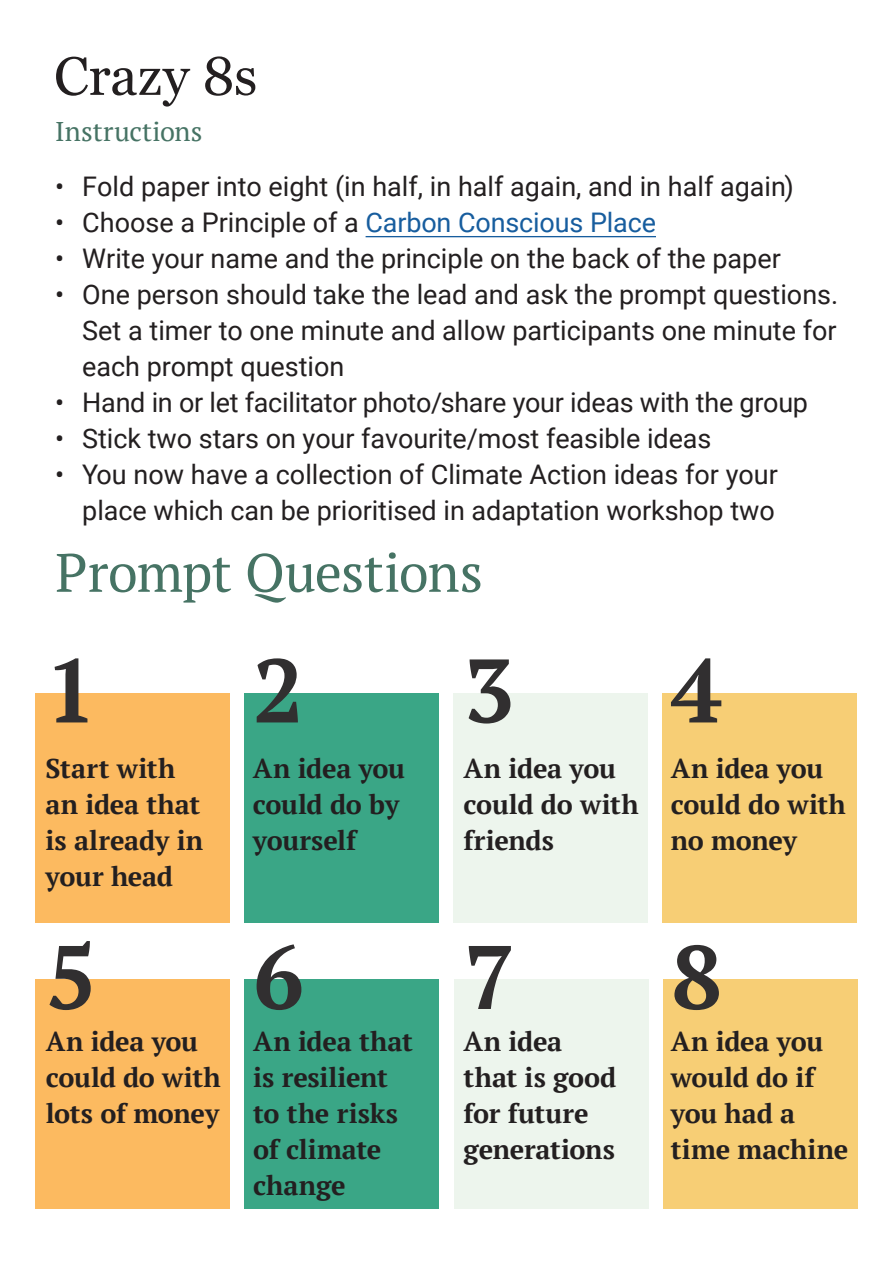
<style>
.page{position:relative;width:893px;height:1263px;background:#fff}
.page>*{position:absolute;margin:0;border:0;box-sizing:border-box;transform-origin:0 0}
.Infographic_number{font:700 90px "PT Serif";color:#312f30}
.Heading_big{font:54px "PT Serif";letter-spacing:-.01em;color:#467364}
.Heading_big-2{font:54px "Georgia";letter-spacing:-.005em;color:#231f20}
.Heading_small{font:27px/36px "Roboto";color:#231f20;text-align:justify}
.Heading_small-2{font:700 27px/36px "PT Serif";letter-spacing:-.01em;color:#231f20}
.Heading_small-3{font:27px "PT Serif";letter-spacing:.01em;color:#467364}
.s1{color:#175d9e}
</style>
<div class="page">
<div style="left:35px;top:693px;width:195px;height:229px;background:#fcba60"></div>
<div style="left:244px;top:693px;width:195px;height:229px;background:#3aa686"></div>
<div style="left:453px;top:693px;width:195px;height:229px;background:#edf5ed"></div>
<div style="left:662px;top:693px;width:195px;height:229px;background:#f7ce75"></div>
<div style="left:35px;top:979px;width:195px;height:230px;background:#fcba60"></div>
<div style="left:244px;top:979px;width:195px;height:230px;background:#3aa686"></div>
<div style="left:454px;top:979px;width:194px;height:230px;background:#edf5ed"></div>
<div style="left:663px;top:979px;width:194px;height:230px;background:#f7ce75"></div>
<hr style="left:366px;top:236px;width:290px;height:1px;background:#175d9e">
<h2 class="Heading_big-2" style="left:54px;top:37px;width:205px">Crazy 8s</h2>
<h3 class="Heading_small-3" style="left:55px;top:113px;width:149px">Instructions</h3>
<h3 class="Heading_small" style="left:55px;top:167px;width:740px">• Fold paper into eight (in half, in half again, and in half again)</h3>
<h3 class="Heading_small" style="left:55px;top:203px;width:602px">• Choose a Principle of a <span class="s1">Carbon Conscious Place</span></h3>
<h3 class="Heading_small" style="left:55px;top:239px;width:727px">• Write your name and the principle on the back of the paper</h3>
<h3 class="Heading_small" style="left:82px;top:275px;width:757px;text-indent:-27px">• One person should take the lead and ask the prompt questions.<br>Set a timer to one minute and allow participants one minute for each prompt question</h3>
<h3 class="Heading_small" style="left:55px;top:383px;width:754px">• Hand in or let facilitator photo/share your ideas with the group</h3>
<h3 class="Heading_small" style="left:55px;top:419px;width:658px">• Stick two stars on your favourite/most feasible ideas</h3>
<h3 class="Heading_small" style="left:55px;top:455px;width:724px;text-align:right">• You now have a collection of Climate Action ideas for your place which can be prioritised in adaptation workshop two</h3>
<h2 class="Heading_big" style="left:55px;top:538px;width:429px">Prompt Questions</h2>
<p class="Infographic_number" style="left:46px;top:632px;width:52px">1</p>
<p class="Infographic_number" style="left:253px;top:632px;width:52px">2</p>
<h3 class="Heading_small-2" style="left:253px;top:750px;width:154px">An idea you could do by yourself</h3>
<h3 class="Heading_small-2" style="left:464px;top:750px;width:176px">An idea you could do with friends</h3>
<p class="Infographic_number" style="left:464px;top:632px;width:52px">3</p>
<p class="Infographic_number" style="left:671px;top:632px;width:52px">4</p>
<h3 class="Heading_small-2" style="left:671px;top:750px;width:176px">An idea you could do with no money</h3>
<h3 class="Heading_small-2" style="left:46px;top:750px;width:159px">Start with an idea that is already in your head</h3>
<p class="Infographic_number" style="left:46px;top:918px;width:52px">5</p>
<p class="Infographic_number" style="left:253px;top:918px;width:52px">6</p>
<h3 class="Heading_small-2" style="left:253px;top:1023px;width:161px">An idea that is resilient to the risks of climate change</h3>
<h3 class="Heading_small-2" style="left:464px;top:1023px;width:154px">An idea that is good for future generations</h3>
<p class="Infographic_number" style="left:464px;top:918px;width:52px">7</p>
<p class="Infographic_number" style="left:671px;top:918px;width:52px">8</p>
<h3 class="Heading_small-2" style="left:671px;top:1023px;width:179px">An idea you would do if you had a time machine</h3>
<h3 class="Heading_small-2" style="left:46px;top:1023px;width:176px">An idea you could do with lots of money</h3>
</div>
